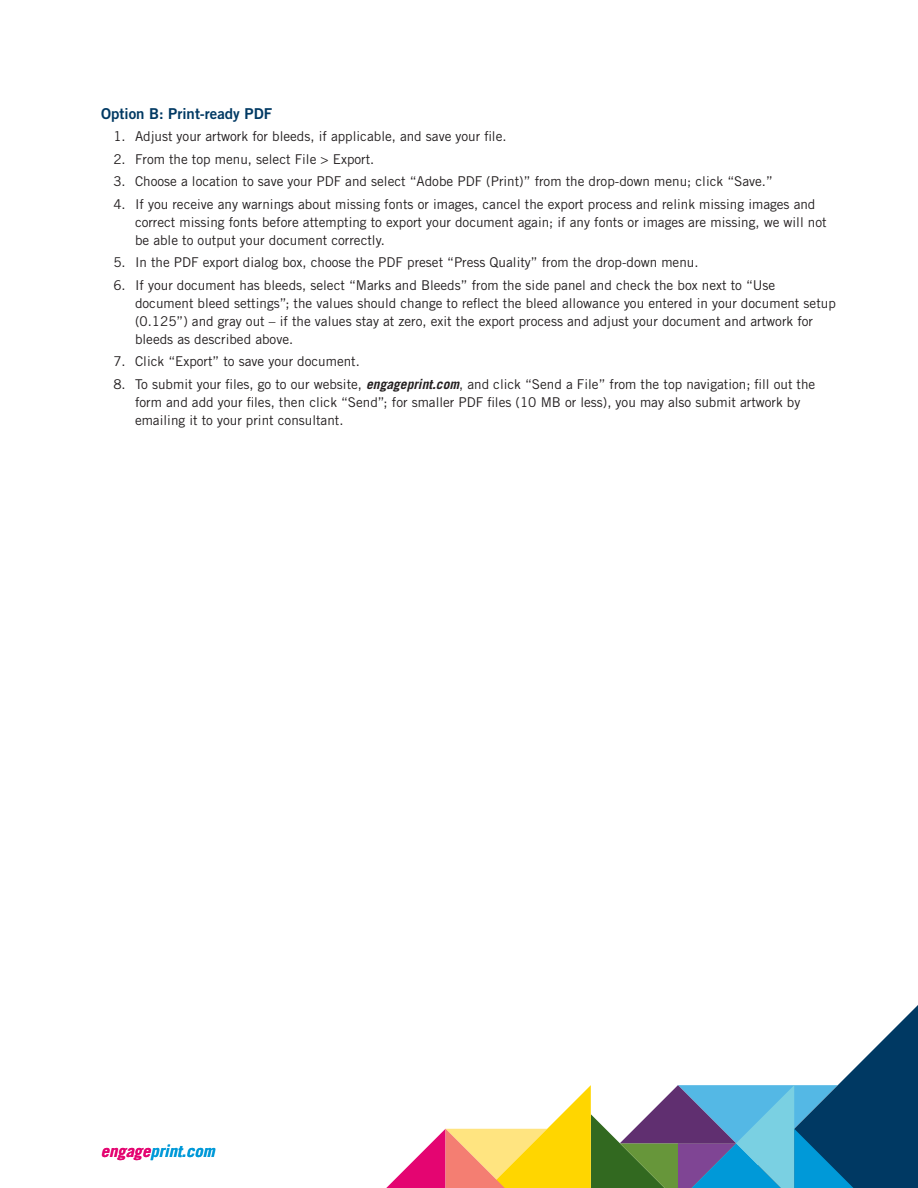
<style>
.page{position:relative;width:918px;height:1188px;background:#fff}
.page>*{position:absolute;margin:0;border:0;box-sizing:border-box;transform-origin:0 0}
.t1{font:italic 700 16.5px "Trade Gothic LT Std";color:#0099d8}
.t2{font:15px "Trade Gothic LT Std Bd 2";color:#003963}
.t3{font:13.5px/18px "Trade Gothic LT Std";color:#231f20}
.s1{font-weight:700;font-style:italic}
.s2{color:#e40571}
</style>
<div class="page">
<svg style="left:386px;top:1005px;width:532px;height:183px"></svg>
<p class="t2" style="left:101px;top:104px;width:172px">Option B: Print-ready PDF</p>
<p class="t3" style="left:113px;top:127px;width:395px">1. Adjust your artwork for bleeds, if applicable, and save your file.</p>
<p class="t3" style="left:113px;top:150px;width:263px">2. From the top menu, select File &gt; Export.</p>
<p class="t3" style="left:113px;top:172px;width:661px">3. Choose a location to save your PDF and select “Adobe PDF (Print)” from the drop-down menu; click “Save.”</p>
<p class="t3" style="left:135px;top:195px;width:693px;text-indent:-22px">4. If you receive any warnings about missing fonts or images, cancel the export process and relink missing images and correct missing fonts before attempting to export your document again; if any fonts or images are missing, we will not be able to output your document correctly.</p>
<p class="t3" style="left:113px;top:253px;width:587px">5. In the PDF export dialog box, choose the PDF preset “Press Quality” from the drop-down menu.</p>
<p class="t3" style="left:135px;top:276px;width:702px;text-indent:-22px">6. If your document has bleeds, select “Marks and Bleeds” from the side panel and check the box next to “Use document bleed settings”; the values should change to reflect the bleed allowance you entered in your document setup (0.125”) and gray out – if the values stay at zero, exit the export process and adjust your document and artwork for bleeds as described above.</p>
<p class="t3" style="left:113px;top:352px;width:248px">7. Click “Export” to save your document.</p>
<p class="t3" style="left:135px;top:375px;width:682px;text-indent:-22px">8. To submit your files, go to our website, <span class="s1">engageprint.com</span>, and click “Send a File” from the top navigation; fill out the form and add your files, then click “Send”; for smaller PDF files (10 MB or less), you may also submit artwork by emailing it to your print consultant.</p>
<p class="t1" style="left:101px;top:1141px;width:115px"><span class="s2">engage</span>print.com</p>
</div>
